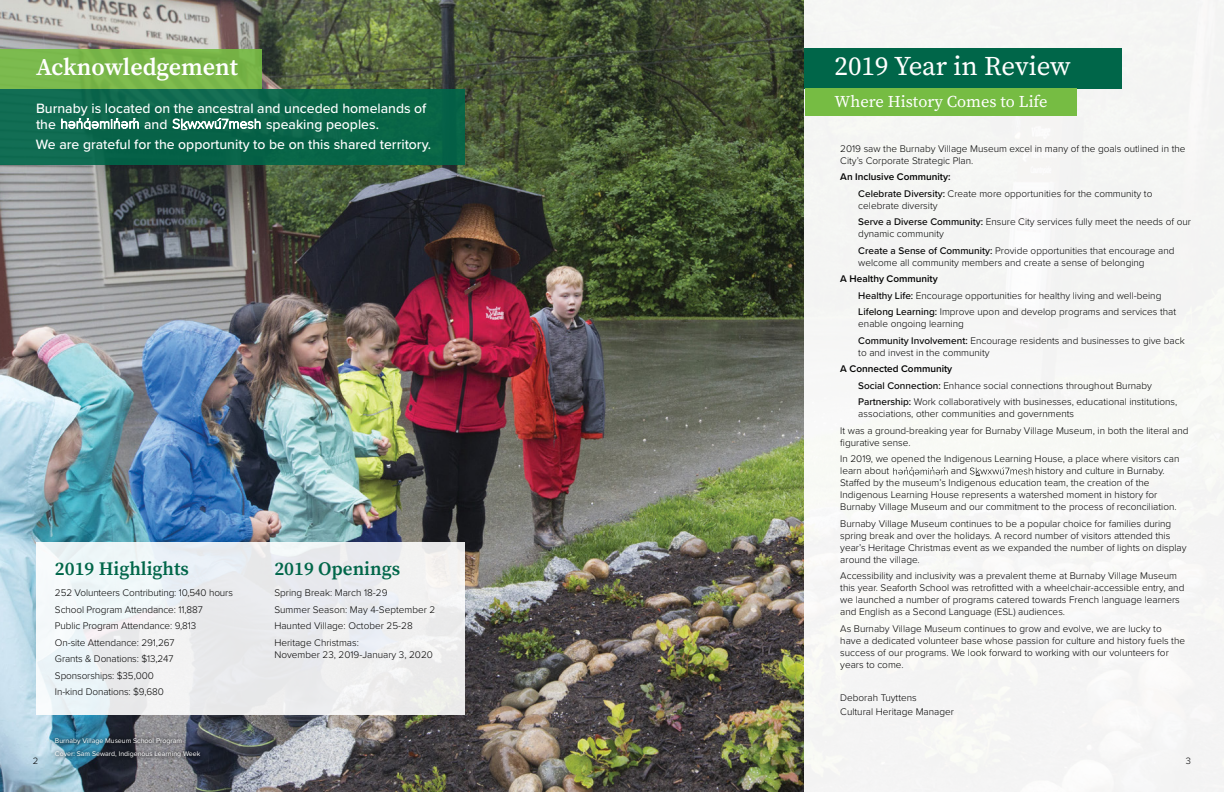
<style>
.page{position:relative;width:1224px;height:792px;background:#fff}
.page>*{position:absolute;margin:0;border:0;box-sizing:border-box;transform-origin:0 0}
.t1{font:27px "Source Serif Pro";color:#fff}
.t2{font:600 24px "Source Serif Pro";color:#fff}
.t3{font:600 19px "Source Serif Pro";color:#006649}
.t4{font:16.5px "Source Serif Pro";color:#fff}
.t5{font:500 14px/16px "Proxima Nova";color:#fff}
.t6{font:300 10px/16.5px "Proxima Nova";color:#000}
.t7{font:300 9.5px "Proxima Nova";color:#000}
.t8{font:7px/12.9px "Proxima Nova";color:#fff}
.s1{font-weight:600}
.s2{font-weight:500}
</style>
<div class="page">
<img style="left:0;top:0;width:805px;height:792px">
<div style="left:805px;top:0;width:419px;height:792px;background:#f6f6f5"></div>
<svg style="left:51px;top:734px;width:154px;height:28px;background:#4a6271"></svg>
<div style="left:0;top:49px;width:262px;height:40px;background:#7bb94b"></div>
<div style="left:36px;top:542px;width:429px;height:173px;background:#ebeef0"></div>
<svg style="left:893px;top:467px;width:55px;height:9px"></svg>
<svg style="left:970px;top:467px;width:63px;height:9px"></svg>
<div style="left:0;top:89px;width:465px;height:76px;background:#096648"></div>
<svg style="left:61px;top:119px;width:78px;height:11px"></svg>
<svg style="left:172px;top:118px;width:89px;height:12px"></svg>
<div style="left:805px;top:48px;width:317px;height:41px;background:#006649"></div>
<div style="left:805px;top:89px;width:272px;height:27px;background:#76bc43"></div>
<h2 class="t2" style="left:36px;top:51px;width:203px">Acknowledgement</h2>
<h1 class="t1" style="left:835px;top:48px;width:238px">2019 Year in Review</h1>
<h3 class="t4" style="left:835px;top:90px;width:215px">Where History Comes to Life</h3>
<h3 class="t5" style="left:36px;top:100px;width:392px">Burnaby is located on the ancestral and unceded homelands of the</h3>
<h3 class="t5" style="left:36px;top:113px;width:397px;line-height:20.5px;text-indent:230px">speaking peoples.<br>We are grateful for the opportunity to be on this shared territory.</h3>
<h3 class="t5" style="left:144px;top:116px;width:25px">and</h3>
<p class="t6" style="left:840px;top:142px;width:347px;line-height:12px">2019 saw the Burnaby Village Museum excel in many of the goals outlined in the<br>City’s Corporate Strategic Plan.</p>
<p class="t6" style="left:858px;top:168px;width:296px;text-indent:-18px"><span class="s1">An Inclusive Community:<br></span><span class="s2">Celebrate Diversity:</span> Create more opportunities for the community to</p>
<p class="t6" style="left:858px;top:197px;width:334px">celebrate diversity<br><span class="s2">Serve a Diverse Community:</span> Ensure City services fully meet the needs of our</p>
<p class="t6" style="left:858px;top:225px;width:318px">dynamic community<br><span class="s2">Create a Sense of Community:</span> Provide opportunities that encourage and</p>
<p class="t6" style="left:858px;top:254px;width:288px">welcome all community members and create a sense of belonging</p>
<p class="t6" style="left:858px;top:270px;width:319px;text-indent:-18px"><span class="s1">A Healthy Community<br></span><span class="s2">Healthy Life:</span> Encourage opportunities for healthy living and well-being<br><span class="s2">Lifelong Learning:</span> Improve upon and develop programs and services that</p>
<p class="t6" style="left:858px;top:315px;width:328px">enable ongoing learning<br><span class="s2">Community Involvement:</span> Encourage residents and businesses to give back</p>
<p class="t6" style="left:858px;top:344px;width:133px">to and invest in the community</p>
<p class="t6" style="left:858px;top:360px;width:321px;text-indent:-18px"><span class="s1">A Connected Community<br></span><span class="s2">Social Connection:</span> Enhance social connections throughout Burnaby<br><span class="s2">Partnership:</span> Work collaboratively with businesses, educational institutions,</p>
<p class="t6" style="left:840px;top:405px;width:350px;text-indent:18px">associations, other communities and governments<br>It was a ground-breaking year for Burnaby Village Museum, in both the literal and</p>
<p class="t6" style="left:840px;top:434px;width:341px">figurative sense.<br>In 2019, we opened the Indigenous Learning House, a place where visitors can</p>
<p class="t6" style="left:840px;top:462px;width:50px">learn about</p>
<p class="t6" style="left:951px;top:462px;width:18px">and</p>
<p class="t6" style="left:840px;top:465px;width:338px;line-height:12px;text-indent:195px">history and culture in Burnaby.<br>Staffed by the museum’s Indigenous education team, the creation of the Indigenous Learning House represents a watershed moment in history for Burnaby Village Museum and our commitment to the process of reconciliation.</p>
<p class="t6" style="left:840px;top:517px;width:348px;line-height:12px">Burnaby Village Museum continues to be a popular choice for families during spring break and over the holidays. A record number of visitors attended this year’s Heritage Christmas event as we expanded the number of lights on display around the village.</p>
<p class="t6" style="left:840px;top:570px;width:346px;line-height:12px">Accessibility and inclusivity was a prevalent theme at Burnaby Village Museum this year. Seaforth School was retrofitted with a wheelchair-accessible entry, and we launched a number of programs catered towards French language learners and English as a Second Language (ESL) audiences.</p>
<p class="t6" style="left:840px;top:622px;width:346px;line-height:12px">As Burnaby Village Museum continues to grow and evolve, we are lucky to have a dedicated volunteer base whose passion for culture and history fuels the success of our programs. We look forward to working with our volunteers for years to come.</p>
<p class="t6" style="left:840px;top:690px;width:115px;line-height:14.2px">Deborah Tuyttens<br>Cultural Heritage Manager</p>
<h3 class="t3" style="left:55px;top:556px;width:136px">2019 Highlights</h3>
<p class="t6" style="left:55px;top:584px;width:179px">252 Volunteers Contributing: 10,540 hours<br>School Program Attendance: 11,887<br>Public Program Attendance: 9,813<br>On-site Attendance: 291,267<br>Grants &amp; Donations: $13,247<br>Sponsorships: $35,000<br>In-kind Donations: $9,680</p>
<h3 class="t3" style="left:274px;top:556px;width:127px">2019 Openings</h3>
<p class="t6" style="left:274px;top:584px;width:162px">Spring Break: March 18-29<br>Summer Season: May 4-September 2<br>Haunted Village: October 25-28<br>Heritage Christmas:</p>
<p class="t6" style="left:274px;top:646px;width:160px">November 23, 2019-January 3, 2020</p>
<p class="t8" style="left:55px;top:734px;width:147px">Burnaby Village Museum School Program<br>Cover: Sam Seward, Indigenous Learning Week</p>
<p class="t7" style="left:33px;top:754px;width:7px">2</p>
<p class="t7" style="left:1186px;top:754px;width:7px">3</p>
</div>
